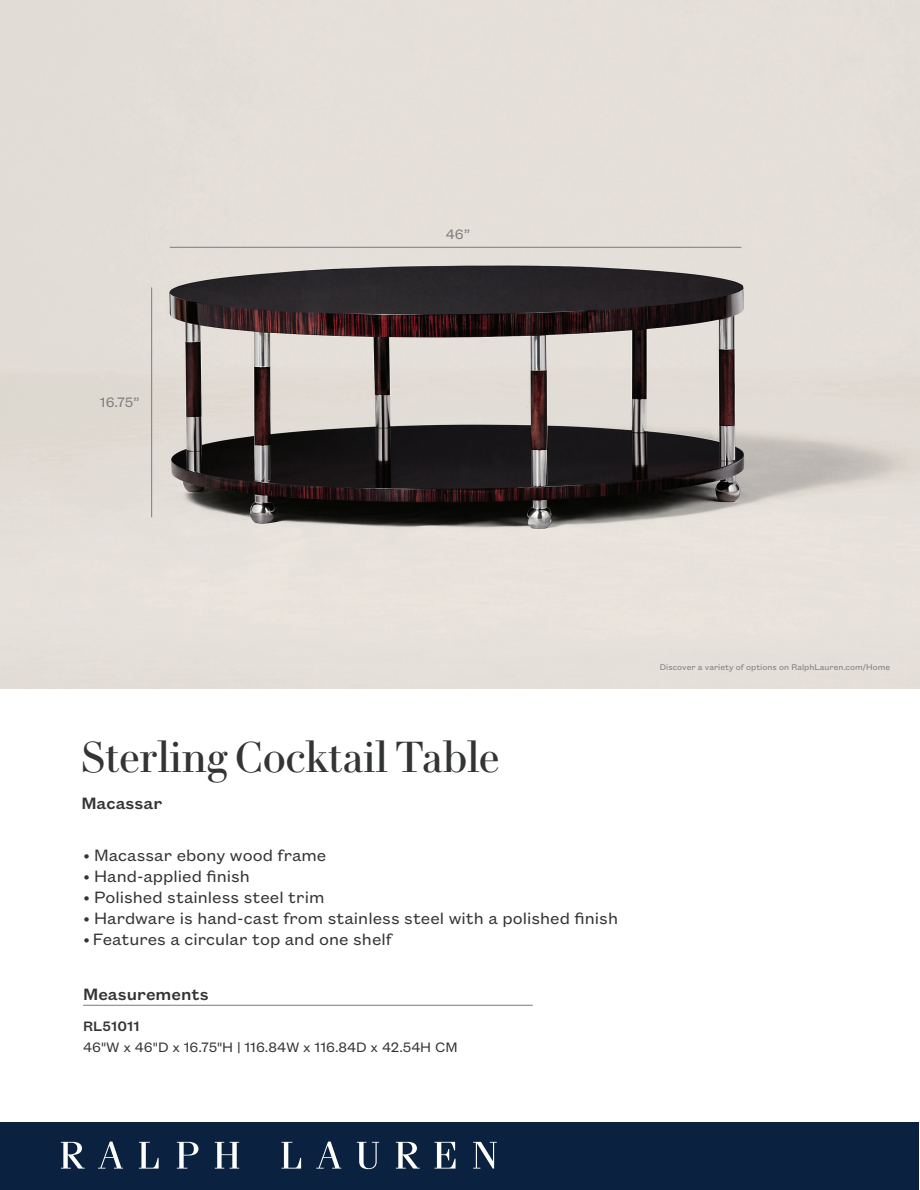
<style>
.page{position:relative;width:920px;height:1190px;background:#fff}
.page>*{position:absolute;margin:0;border:0;box-sizing:border-box;transform-origin:0 0}
.t1{font:42px "Le Jeune Deck";letter-spacing:-.005em;color:#333434}
.t2{font:18px "Founders Grotesk Text";color:#333434}
.t3{font:500 18px "Founders Grotesk Text";color:#333434}
.t4{font:15px "Founders Grotesk Text";color:#333434}
.t5{font:15px "Founders Grotesk Text";color:#7d7c7c}
.t6{font:500 15px "Founders Grotesk Text";color:#333434}
.t7{font:9px "Founders Grotesk Text";color:#7d7c7c}
</style>
<div class="page">
<img style="left:1px;top:0;width:918px;height:688px">
<div style="left:1px;top:1122px;width:918px;height:68px;background:#0a213f"></div>
<svg style="left:61px;top:1141px;width:24px;height:27px"></svg>
<svg style="left:98px;top:1141px;width:25px;height:27px"></svg>
<svg style="left:139px;top:1141px;width:20px;height:27px"></svg>
<svg style="left:177px;top:1141px;width:21px;height:27px"></svg>
<svg style="left:215px;top:1141px;width:24px;height:27px"></svg>
<svg style="left:281px;top:1141px;width:20px;height:27px"></svg>
<svg style="left:316px;top:1141px;width:25px;height:27px"></svg>
<svg style="left:357px;top:1141px;width:22px;height:28px"></svg>
<svg style="left:396px;top:1141px;width:23px;height:27px"></svg>
<svg style="left:434px;top:1141px;width:21px;height:27px"></svg>
<svg style="left:473px;top:1141px;width:24px;height:27px"></svg>
<hr style="left:151px;top:287px;width:1px;height:230px;background:#7d7c7c">
<hr style="left:83px;top:1005px;width:449px;height:1px;background:#7d7c7c">
<hr style="left:170px;top:247px;width:571px;height:1px;background:#7d7c7c">
<p class="t5" style="left:100px;top:392px;width:42px">16.75”</p>
<p class="t5" style="left:446px;top:224px;width:26px">46”</p>
<h1 class="t1" style="left:81px;top:726px;width:420px">Sterling Cocktail Table</h1>
<p class="t3" style="left:81px;top:790px;width:83px">Macassar</p>
<p class="t2" style="left:83px;top:843px;width:244px">• Macassar ebony wood frame</p>
<p class="t2" style="left:83px;top:864px;width:168px">• Hand-applied finish</p>
<p class="t2" style="left:83px;top:885px;width:243px">• Polished stainless steel trim</p>
<p class="t2" style="left:83px;top:906px;width:536px">• Hardware is hand-cast from stainless steel with a polished finish</p>
<p class="t2" style="left:83px;top:927px;width:310px">• Features a circular top and one shelf</p>
<p class="t3" style="left:83px;top:981px;width:127px">Measurements</p>
<p class="t6" style="left:83px;top:1015px;width:58px">RL51011</p>
<p class="t4" style="left:83px;top:1036px;width:376px">46"W x 46"D x 16.75"H | 116.84W x 116.84D x 42.54H CM</p>
<p class="t7" style="left:659px;top:661px;width:232px">Discover a variety of options on RalphLauren.com/Home</p>
</div>
